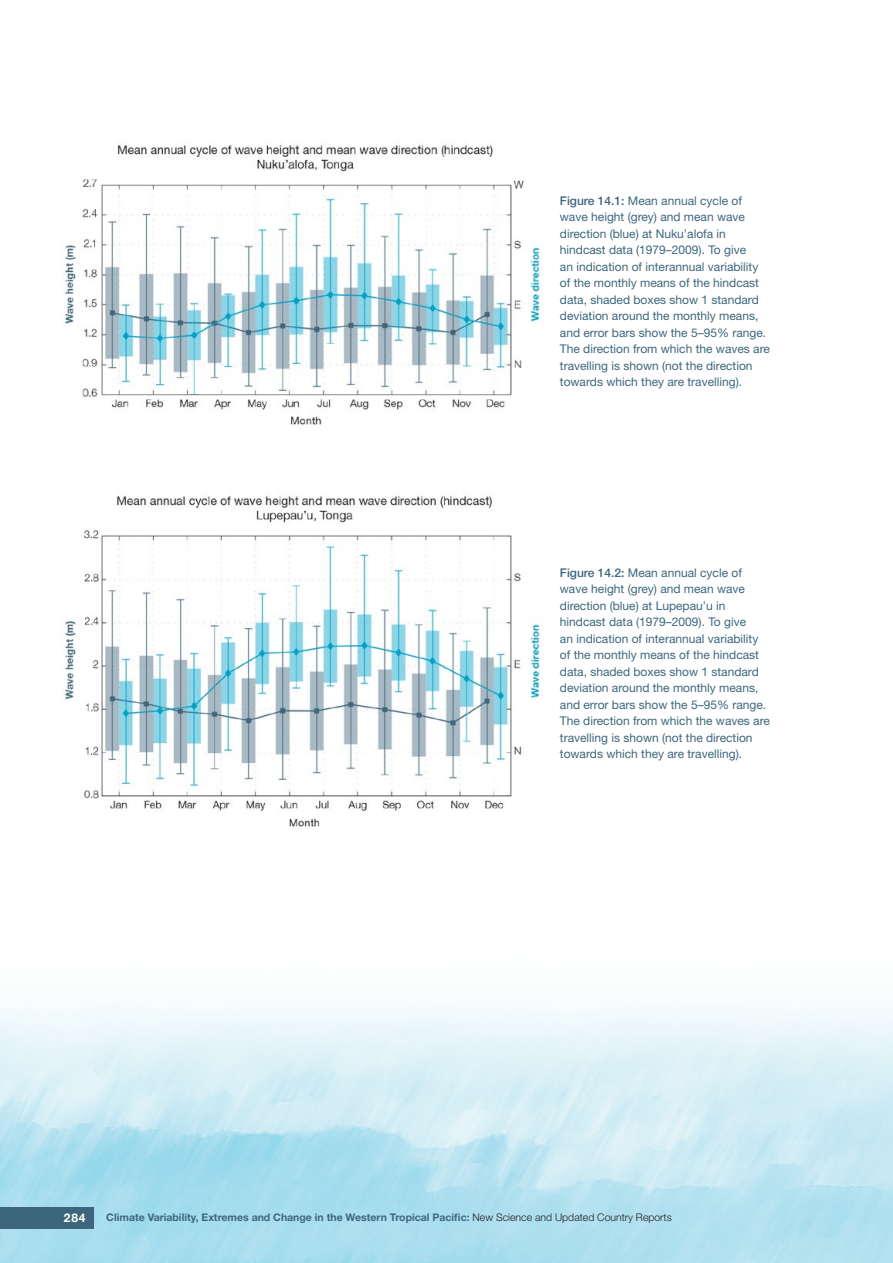
<style>
.page{position:relative;width:893px;height:1263px;background:#fff}
.page>*{position:absolute;margin:0;border:0;box-sizing:border-box;transform-origin:0 0}
.t1{font:12px/16.5px "Helvetica Neue";color:#3d667c}
.t2{font:700 12px "Helvetica Neue";color:#fff}
.t3{font:700 10.5px "Helvetica Neue";color:#3d667c}
.s1{font-weight:500}
.s2{font-weight:300;color:#231f20}
</style>
<div class="page">
<img style="left:0;top:1002px;width:893px;height:261px">
<img style="left:62px;top:145px;width:479px;height:280px">
<img style="left:64px;top:496px;width:477px;height:331px">
<div style="left:0;top:1208px;width:94px;height:21px;background:#3d667c"></div>
<p class="t1" style="left:560px;top:192px;width:212px"><span class="s1">Figure 14.1:</span> Mean annual cycle of wave height (grey) and mean wave direction (blue) at Nuku’alofa in hindcast data (1979–2009). To give<br>an indication of interannual variability of the monthly means of the hindcast data, shaded boxes show 1 standard deviation around the monthly means, and error bars show the 5–95% range.<br>The direction from which the waves are travelling is shown (not the direction towards which they are travelling).</p>
<p class="t1" style="left:560px;top:564px;width:212px"><span class="s1">Figure 14.2:</span> Mean annual cycle of wave height (grey) and mean wave direction (blue) at Lupepau’u in hindcast data (1979–2009). To give<br>an indication of interannual variability of the monthly means of the hindcast data, shaded boxes show 1 standard deviation around the monthly means, and error bars show the 5–95% range.<br>The direction from which the waves are travelling is shown (not the direction towards which they are travelling).</p>
<p class="t2" style="left:64px;top:1210px;width:23px">284</p>
<p class="t3" style="left:106px;top:1211px;width:567px">Climate Variability, Extremes and Change in the Western Tropical Pacific: <span class="s2">New Science and Updated Country Reports</span></p>
</div>
